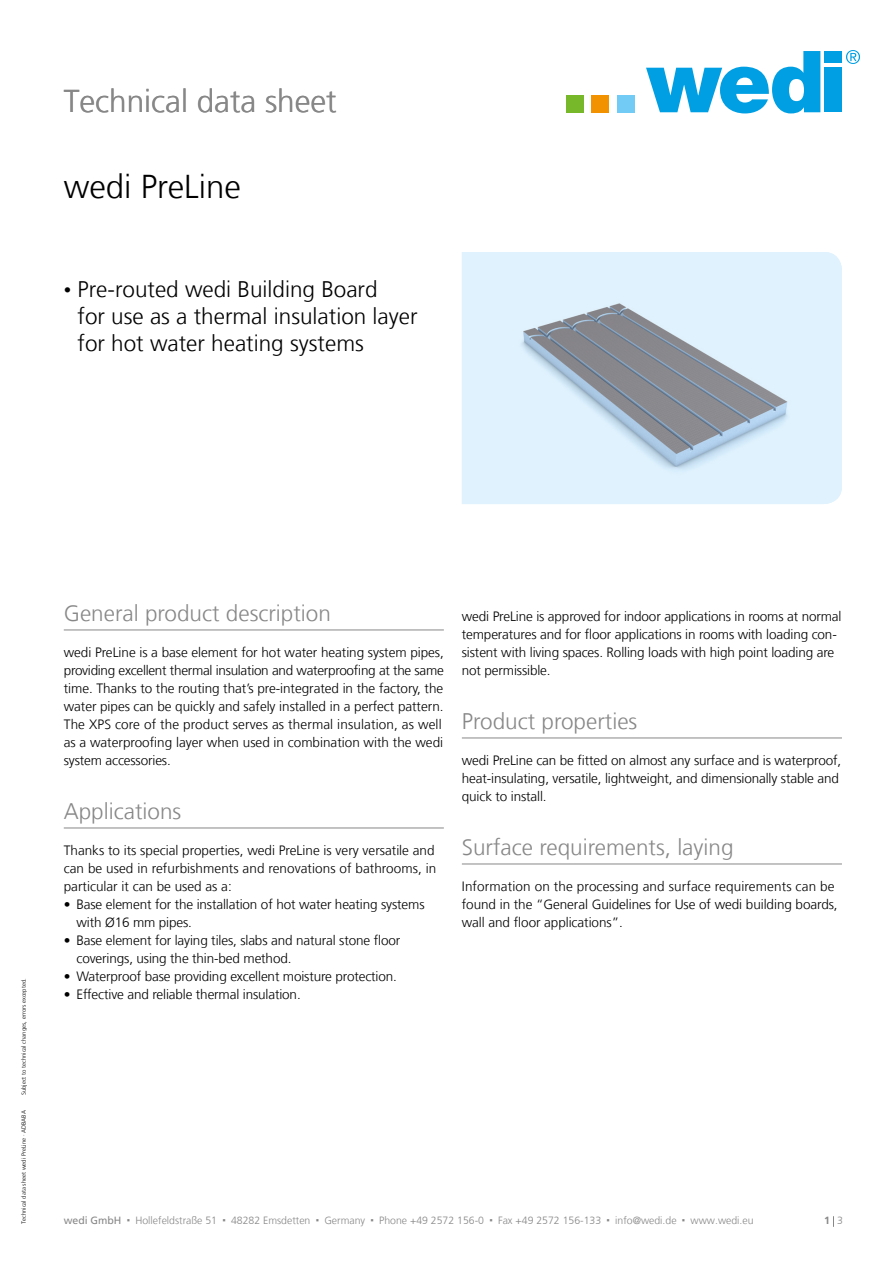
<style>
.page{position:relative;width:893px;height:1263px;background:#fff}
.page>*{position:absolute;margin:0;border:0;box-sizing:border-box;transform-origin:0 0}
.t1{font:300 33px "Frutiger LT Com";color:#000}
.t2{font:300 31.5px "Frutiger LT Com";color:#878787}
.t3{font:300 22.5px/27px "Frutiger LT Com";color:#000}
.t4{font:300 22.5px "Frutiger LT Com";color:#878787}
.t5{font:300 13.5px/18px "Frutiger LT Com";letter-spacing:-.01em;color:#000}
.t6{font:300 10.5px "Frutiger LT Com";color:#878787}
.t7{font:700 10.5px "Frutiger LT Com";color:#878787}
.t8{font:300 6px "Frutiger LT Com";color:#000}
.s1{font-size:15px}
.s2{font-weight:400}
.s3{font-weight:300}
</style>
<div class="page">
<hr style="left:64px;top:630px;width:380px;height:1px;background:#878787">
<hr style="left:64px;top:828px;width:380px;height:1px;background:#878787">
<hr style="left:462px;top:738px;width:380px;height:1px;background:#878787">
<hr style="left:462px;top:864px;width:380px;height:1px;background:#878787">
<img style="left:462px;top:252px;width:380px;height:252px">
<div style="left:566px;top:95px;width:17px;height:17px;background:#76b82a"></div>
<div style="left:592px;top:95px;width:17px;height:17px;background:#f39200"></div>
<div style="left:617px;top:95px;width:17px;height:17px;background:#71cbf4"></div>
<svg style="left:846px;top:50px;width:14px;height:14px"></svg>
<svg style="left:646px;top:51px;width:174px;height:62px"></svg>
<div style="left:825px;top:51px;width:17px;height:12px;background:#009fe3"></div>
<div style="left:825px;top:68px;width:17px;height:44px;background:#009fe3"></div>
<h2 class="t2" style="left:64px;top:83px;width:275px">Technical data sheet</h2>
<h1 class="t1" style="left:64px;top:167px;width:179px">wedi PreLine</h1>
<h3 class="t3" style="left:78px;top:276px;width:342px;text-indent:-14px"><span class="s1">•</span> Pre-routed wedi Building Board<br>for use as a thermal insulation layer for hot water heating systems</h3>
<p class="t8" style="left:20px;top:1095px;width:119px;rotate:-90deg">Subject to technical changes, errors excepted.</p>
<p class="t8" style="left:20px;top:1224px;width:115px;rotate:-90deg">Technical data sheet wedi PreLine · ADBABA</p>
<h3 class="t4" style="left:64px;top:600px;width:269px">General product description</h3>
<p class="t5" style="left:64px;top:643px;width:382px">wedi PreLine is a base element for hot water heating system pipes, providing excellent thermal insulation and waterproofing at the same time. Thanks to the routing that’s pre-integrated in the factory, the water pipes can be quickly and safely installed in a perfect pattern.<br>The XPS core of the product serves as thermal insulation, as well as a waterproofing layer when used in combination with the wedi system accessories.</p>
<h3 class="t4" style="left:64px;top:798px;width:119px">Applications</h3>
<p class="t5" style="left:64px;top:841px;width:374px">Thanks to its special properties, wedi PreLine is very versatile and can be used in refurbishments and renovations of bathrooms, in particular it can be used as a:</p>
<p class="t5" style="left:77px;top:895px;width:350px;text-indent:-13px">• Base element for the installation of hot water heating systems with Ø16 mm pipes.</p>
<p class="t5" style="left:77px;top:931px;width:325px;text-indent:-13px">• Base element for laying tiles, slabs and natural stone floor coverings, using the thin-bed method.</p>
<p class="t5" style="left:64px;top:967px;width:335px">• Waterproof base providing excellent moisture protection.</p>
<p class="t5" style="left:64px;top:985px;width:238px">• Effective and reliable thermal insulation.</p>
<p class="t5" style="left:462px;top:607px;width:381px">wedi PreLine is approved for indoor applications in rooms at normal temperatures and for floor applications in rooms with loading con&shy;sistent with living spaces. Rolling loads with high point loading are not permissible.</p>
<h3 class="t4" style="left:462px;top:708px;width:177px">Product properties</h3>
<p class="t5" style="left:462px;top:751px;width:381px">wedi PreLine can be fitted on almost any surface and is waterproof, heat-insulating, versatile, lightweight, and dimensionally stable and quick to install.</p>
<h3 class="t4" style="left:462px;top:834px;width:273px">Surface requirements, laying</h3>
<p class="t5" style="left:462px;top:877px;width:377px">Information on the processing and surface requirements can be found in the “General Guidelines for Use of wedi building boards, wall and floor applications”.</p>
<p class="t6" style="left:64px;top:1214px;width:691px"><span class="s2">wedi GmbH</span> ▪ Hollefeldstraße 51 ▪ 48282 Emsdetten ▪ Germany ▪ Phone +49 2572 156-0 ▪ Fax +49 2572 156-133 ▪ info@wedi.de ▪ www.wedi.eu</p>
<p class="t7" style="left:824px;top:1214px;width:20px">1 <span class="s3">3</span></p>
</div>
